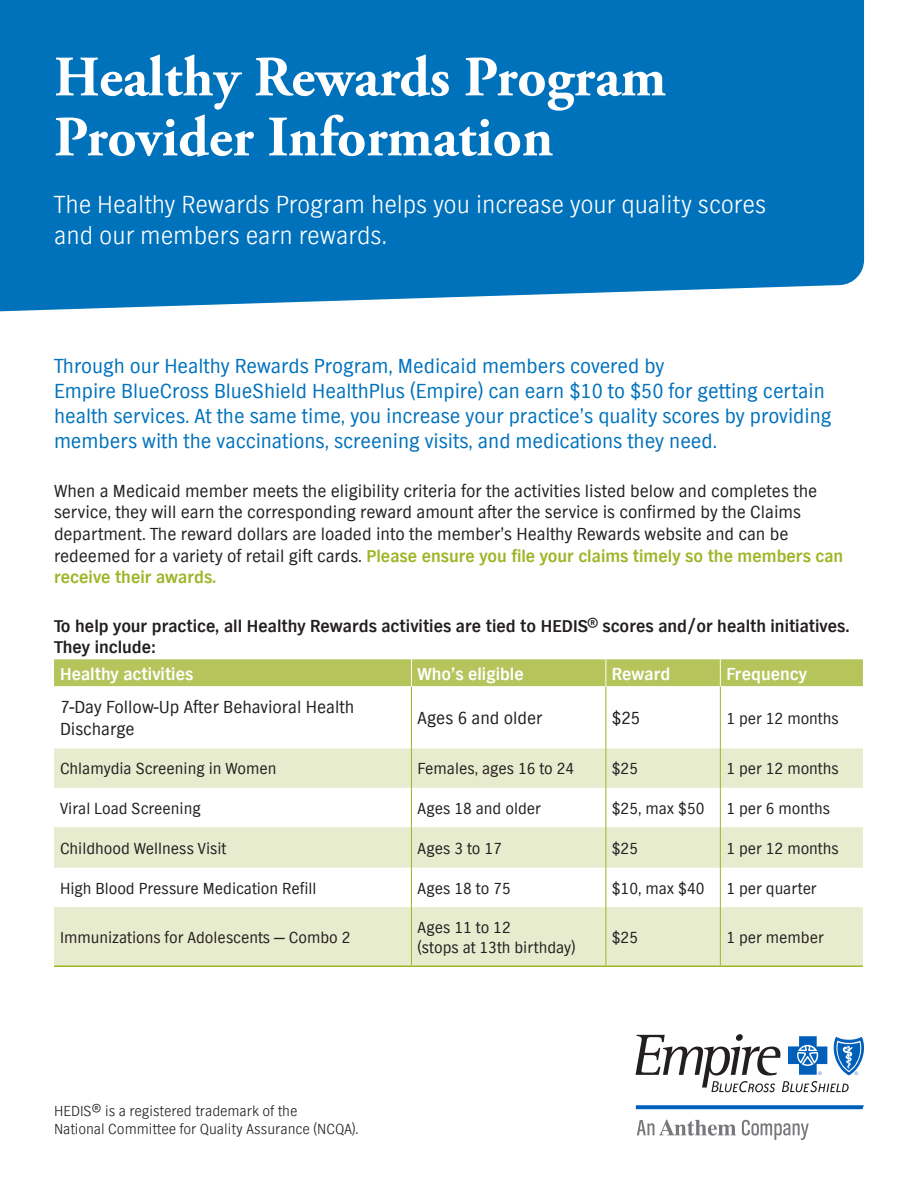
<style>
.page{position:relative;width:918px;height:1188px;background:#fff}
.page>*{position:absolute;margin:0;border:0;box-sizing:border-box;transform-origin:0 0}
.Anthem_Headlines_Gar{font:700 57px/60px "Adobe Garamond Pro";color:#fff}
.Anthem_Headline_12_1{font:300 25.5px/30.6px "TV Nord EF";color:#fff}
.Anthem_Body_Text{font:21px/25.2px "TV Nord EF";color:#0072bc}
.Anthem_Body_Text-2{font:18px/21.6px "TV Nord EF";color:#231f20}
.Anthem_Body_Text-3{font:700 18px/21.6px "TV Nord EF";color:#231f20}
.Anthem_Body_Text-4{font:700 18px "TV Nord EF";color:#fff}
.Anthem_Body_Text-5{font:16.5px/19.8px "TV Nord EF";color:#231f20}
.Amerigroup_Body_Text{font:300 15px/18px "TV Nord EF";color:#231f20}
.s1{font-weight:700;color:#a0b427}
</style>
<div class="page">
<svg style="left:54px;top:686px;width:809px;height:62px"></svg>
<svg style="left:54px;top:748px;width:809px;height:217px;fill:#e8eccf"></svg>
<hr style="left:411px;top:686px;width:1px;height:62px;background:#a0b427">
<hr style="left:606px;top:686px;width:1px;height:62px;background:#a0b427">
<hr style="left:720px;top:686px;width:1px;height:62px;background:#a0b427">
<hr style="left:411px;top:748px;width:1px;height:40px;background:#a0b427">
<hr style="left:606px;top:748px;width:1px;height:40px;background:#a0b427">
<hr style="left:720px;top:748px;width:1px;height:40px;background:#a0b427">
<hr style="left:411px;top:788px;width:1px;height:39px;background:#a0b427">
<hr style="left:606px;top:788px;width:1px;height:39px;background:#a0b427">
<hr style="left:720px;top:788px;width:1px;height:39px;background:#a0b427">
<hr style="left:411px;top:827px;width:1px;height:41px;background:#a0b427">
<hr style="left:606px;top:827px;width:1px;height:41px;background:#a0b427">
<hr style="left:720px;top:827px;width:1px;height:41px;background:#a0b427">
<hr style="left:411px;top:868px;width:1px;height:39px;background:#a0b427">
<hr style="left:606px;top:868px;width:1px;height:39px;background:#a0b427">
<hr style="left:720px;top:868px;width:1px;height:39px;background:#a0b427">
<hr style="left:411px;top:907px;width:1px;height:58px;background:#a0b427">
<hr style="left:606px;top:907px;width:1px;height:58px;background:#a0b427">
<hr style="left:720px;top:907px;width:1px;height:58px;background:#a0b427">
<div style="left:54px;top:659px;width:809px;height:27px;background:#b6c45c"></div>
<hr style="left:54px;top:965px;width:357px;height:2px;background:#a0b427">
<hr style="left:411px;top:965px;width:195px;height:2px;background:#a0b427">
<hr style="left:606px;top:965px;width:114px;height:2px;background:#a0b427">
<hr style="left:720px;top:965px;width:143px;height:2px;background:#a0b427">
<svg style="left:637px;top:1120px;width:99px;height:16px"></svg>
<svg style="left:742px;top:1120px;width:67px;height:20px"></svg>
<svg style="left:636px;top:1034px;width:228px;height:58px"></svg>
<svg style="left:636px;top:1105px;width:228px;height:4px"></svg>
<div style="left:0;top:0;width:864px;height:312px;background:#0072bc"></div>
<p class="Anthem_Headlines_Gar" style="left:54px;top:48px;width:614px">Healthy Rewards Program<br>Provider Information</p>
<p class="Anthem_Headline_12_1" style="left:54px;top:189px;width:714px">The Healthy Rewards Program helps you increase your quality scores and our members earn rewards.</p>
<p class="Anthem_Body_Text" style="left:54px;top:354px;width:779px">Through our Healthy Rewards Program, Medicaid members covered by<br>Empire BlueCross BlueShield HealthPlus (Empire) can earn $10 to $50 for getting certain health services. At the same time, you increase your practice’s quality scores by providing members with the vaccinations, screening visits, and medications they need.</p>
<p class="Anthem_Body_Text-2" style="left:54px;top:480px;width:791px">When a Medicaid member meets the eligibility criteria for the activities listed below and completes the service, they will earn the corresponding reward amount after the service is confirmed by the Claims department. The reward dollars are loaded into the member’s Healthy Rewards website and can be redeemed for a variety of retail gift cards. <span class="s1">Please ensure you file your claims timely so the members can receive their awards.</span></p>
<p class="Anthem_Body_Text-3" style="left:54px;top:615px;width:797px">To help your practice, all Healthy Rewards activities are tied to HEDIS® scores and/or health initiatives.<br>They include:</p>
<p class="Anthem_Body_Text-4" style="left:60px;top:663px;width:135px">Healthy activities</p>
<p class="Anthem_Body_Text-4" style="left:417px;top:663px;width:108px">Who’s eligible</p>
<p class="Anthem_Body_Text-4" style="left:612px;top:663px;width:60px">Reward</p>
<p class="Anthem_Body_Text-4" style="left:726px;top:663px;width:82px">Frequency</p>
<p class="Anthem_Body_Text-2" style="left:60px;top:697px;width:296px">7-Day Follow-Up After Behavioral Health<br>Discharge</p>
<p class="Anthem_Body_Text-2" style="left:417px;top:708px;width:127px">Ages 6 and older</p>
<p class="Anthem_Body_Text-2" style="left:612px;top:708px;width:30px">$25</p>
<p class="Anthem_Body_Text-5" style="left:726px;top:709px;width:114px">1 per 12 months</p>
<p class="Anthem_Body_Text-5" style="left:60px;top:759px;width:218px">Chlamydia Screening in Women</p>
<p class="Anthem_Body_Text-5" style="left:417px;top:759px;width:158px">Females, ages 16 to 24</p>
<p class="Anthem_Body_Text-5" style="left:612px;top:759px;width:28px">$25</p>
<p class="Anthem_Body_Text-5" style="left:726px;top:759px;width:114px">1 per 12 months</p>
<p class="Anthem_Body_Text-5" style="left:60px;top:799px;width:142px">Viral Load Screening</p>
<p class="Anthem_Body_Text-5" style="left:417px;top:799px;width:125px">Ages 18 and older</p>
<p class="Anthem_Body_Text-5" style="left:612px;top:799px;width:94px">$25, max $50</p>
<p class="Anthem_Body_Text-5" style="left:726px;top:799px;width:105px">1 per 6 months</p>
<p class="Anthem_Body_Text-5" style="left:60px;top:839px;width:168px">Childhood Wellness Visit</p>
<p class="Anthem_Body_Text-5" style="left:417px;top:839px;width:86px">Ages 3 to 17</p>
<p class="Anthem_Body_Text-5" style="left:612px;top:839px;width:28px">$25</p>
<p class="Anthem_Body_Text-5" style="left:726px;top:839px;width:114px">1 per 12 months</p>
<p class="Anthem_Body_Text-5" style="left:60px;top:879px;width:258px">High Blood Pressure Medication Refill</p>
<p class="Anthem_Body_Text-5" style="left:417px;top:879px;width:95px">Ages 18 to 75</p>
<p class="Anthem_Body_Text-5" style="left:612px;top:879px;width:94px">$10, max $40</p>
<p class="Anthem_Body_Text-5" style="left:726px;top:879px;width:92px">1 per quarter</p>
<p class="Anthem_Body_Text-5" style="left:60px;top:928px;width:292px">Immunizations for Adolescents — Combo 2</p>
<p class="Anthem_Body_Text-5" style="left:417px;top:918px;width:160px">Ages 11 to 12<br>(stops at 13th birthday)</p>
<p class="Anthem_Body_Text-5" style="left:612px;top:928px;width:28px">$25</p>
<p class="Anthem_Body_Text-5" style="left:726px;top:928px;width:99px">1 per member</p>
<p class="Amerigroup_Body_Text" style="left:54px;top:1102px;width:306px">HEDIS® is a registered trademark of the<br>National Committee for Quality Assurance (NCQA).</p>
</div>
